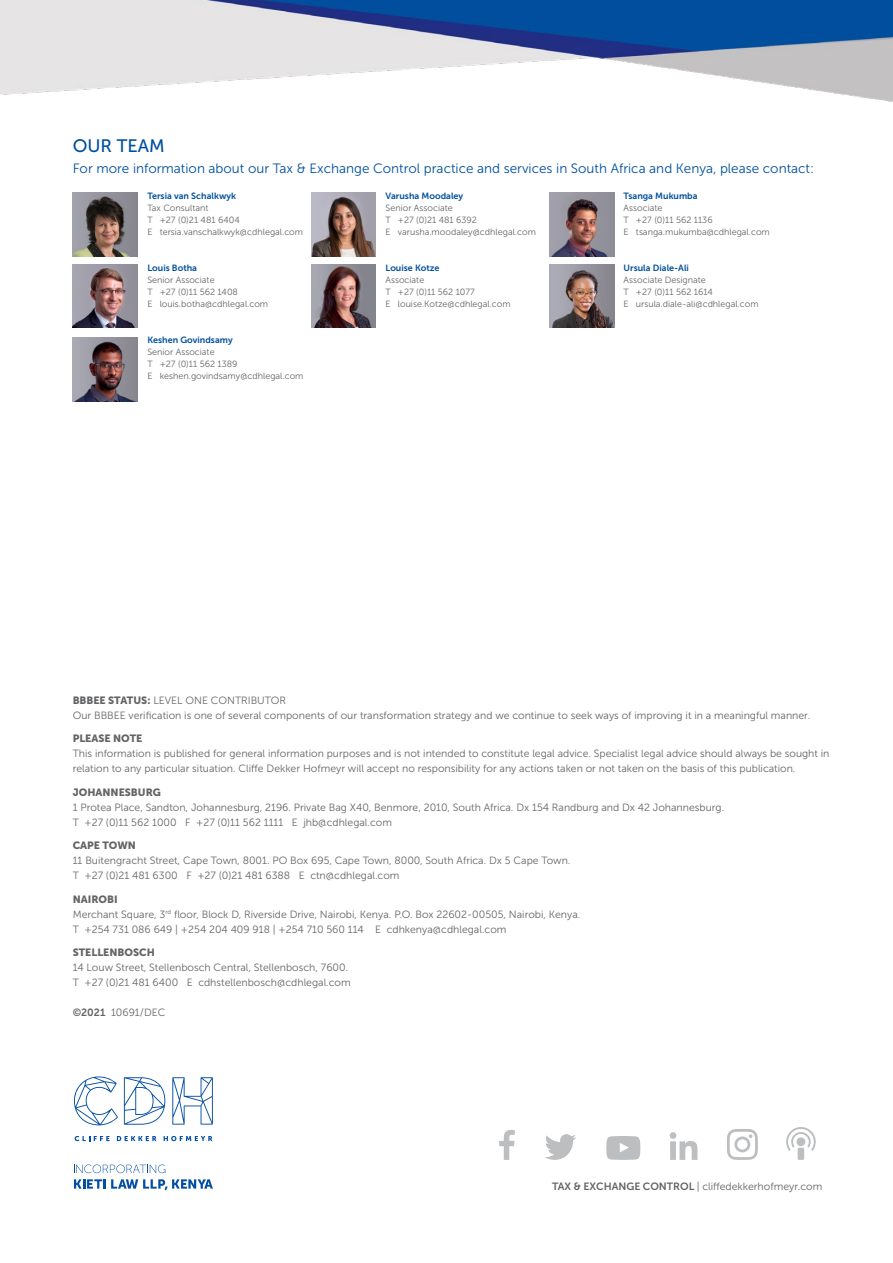
<style>
.page{position:relative;width:893px;height:1263px;background:#fff}
.page>*{position:absolute;margin:0;border:0;box-sizing:border-box;transform-origin:0 0}
.t1{font:18px "Museo Sans 500";color:#004f9d}
.t2{font:13.5px "Museo Sans 300";color:#004f9d}
.t3{font:10.5px/15px "Museo Sans 300";color:#636466}
.t4{font:10.5px "Museo Sans 900";color:#636466}
.t5{font:9px/12px "Museo Sans 300";color:#636466}
.t6{font:9px "Museo Sans 700";color:#004f9d}
.s1{font-family:"Museo Sans 900"}
.s2{font-family:"Museo Sans 700"}
</style>
<div class="page">
<svg style="left:499px;top:1130px;width:16px;height:30px"></svg>
<svg style="left:545px;top:1134px;width:31px;height:26px"></svg>
<svg style="left:670px;top:1132px;width:27px;height:28px"></svg>
<svg style="left:606px;top:1136px;width:34px;height:24px"></svg>
<svg style="left:786px;top:1127px;width:30px;height:24px"></svg>
<div style="left:798px;top:1148px;width:6px;height:12px;background:#bcbec0"></div>
<svg style="left:727px;top:1129px;width:31px;height:31px"></svg>
<svg style="left:164px;top:1136px;width:48px;height:5px"></svg>
<svg style="left:117px;top:1136px;width:39px;height:5px"></svg>
<svg style="left:75px;top:1136px;width:35px;height:5px"></svg>
<svg style="left:74px;top:1076px;width:44px;height:49px"></svg>
<svg style="left:124px;top:1077px;width:41px;height:48px"></svg>
<svg style="left:172px;top:1077px;width:41px;height:47px"></svg>
<svg style="left:74px;top:1164px;width:91px;height:9px"></svg>
<svg style="left:74px;top:1179px;width:139px;height:11px"></svg>
<img style="left:0;top:0;width:893px;height:102px">
<img style="left:550px;top:264px;width:64px;height:64px">
<img style="left:550px;top:193px;width:64px;height:63px">
<img style="left:311px;top:264px;width:65px;height:64px">
<img style="left:311px;top:193px;width:65px;height:63px">
<img style="left:73px;top:338px;width:64px;height:63px">
<img style="left:73px;top:264px;width:64px;height:64px">
<img style="left:73px;top:193px;width:64px;height:63px">
<h1 class="t1" style="left:73px;top:136px;width:93px">OUR TEAM</h1>
<p class="t2" style="left:73px;top:161px;width:743px">For more information about our Tax &amp; Exchange Control practice and services in South Africa and Kenya, please contact:</p>
<p class="t6" style="left:147px;top:191px;width:90px">Tersia van Schalkwyk</p>
<p class="t5" style="left:147px;top:202px;width:157px">Tax Consultant<br>T +27 (0)21 481 6404<br>E tersia.vanschalkwyk@cdhlegal.com</p>
<p class="t6" style="left:147px;top:263px;width:51px">Louis Botha</p>
<p class="t5" style="left:147px;top:274px;width:122px">Senior Associate<br>T +27 (0)11 562 1408<br>E louis.botha@cdhlegal.com</p>
<p class="t6" style="left:147px;top:335px;width:87px">Keshen Govindsamy</p>
<p class="t5" style="left:147px;top:346px;width:158px">Senior Associate<br>T +27 (0)11 562 1389<br>E keshen.govindsamy@cdhlegal.com</p>
<p class="t6" style="left:385px;top:191px;width:79px">Varusha Moodaley</p>
<p class="t5" style="left:385px;top:202px;width:152px">Senior Associate<br>T +27 (0)21 481 6392<br>E varusha.moodaley@cdhlegal.com</p>
<p class="t6" style="left:385px;top:263px;width:56px">Louise Kotze</p>
<p class="t5" style="left:385px;top:274px;width:127px">Associate<br>T +27 (0)11 562 1077<br>E louise.Kotze@cdhlegal.com</p>
<p class="t6" style="left:624px;top:191px;width:75px">Tsanga Mukumba</p>
<p class="t5" style="left:624px;top:202px;width:148px">Associate<br>T +27 (0)11 562 1136<br>E tsanga.mukumba@cdhlegal.com</p>
<p class="t6" style="left:624px;top:263px;width:67px">Ursula Diale-Ali</p>
<p class="t5" style="left:624px;top:274px;width:136px">Associate Designate<br>T +27 (0)11 562 1614<br>E ursula.diale-ali@cdhlegal.com</p>
<p class="t3" style="left:73px;top:693px;width:739px"><span class="s1">BBBEE STATUS:</span> LEVEL ONE CONTRIBUTOR<br>Our BBBEE verification is one of several components of our transformation strategy and we continue to seek ways of improving it in a meaningful manner.</p>
<p class="t4" style="left:73px;top:733px;width:71px">PLEASE NOTE</p>
<p class="t3" style="left:73px;top:746px;width:758px">This information is published for general information purposes and is not intended to constitute legal advice. Specialist legal advice should always be sought in relation to any particular situation. Cliffe Dekker Hofmeyr will accept no responsibility for any actions taken or not taken on the basis of this publication.</p>
<p class="t4" style="left:73px;top:786px;width:90px">JOHANNESBURG</p>
<p class="t3" style="left:73px;top:800px;width:653px">1 Protea Place, Sandton, Johannesburg, 2196. Private Bag X40, Benmore, 2010, South Africa. Dx 154 Randburg and Dx 42 Johannesburg.<br>T +27 (0)11 562 1000 F +27 (0)11 562 1111 E jhb@cdhlegal.com</p>
<p class="t4" style="left:73px;top:840px;width:65px">CAPE TOWN</p>
<p class="t3" style="left:73px;top:853px;width:499px">11 Buitengracht Street, Cape Town, 8001. PO Box 695, Cape Town, 8000, South Africa. Dx 5 Cape Town.<br>T +27 (0)21 481 6300 F +27 (0)21 481 6388 E ctn@cdhlegal.com</p>
<p class="t4" style="left:73px;top:893px;width:46px">NAIROBI</p>
<p class="t3" style="left:73px;top:907px;width:509px">Merchant Square, 3<sup>rd</sup> floor, Block D, Riverside Drive, Nairobi, Kenya. P.O. Box 22602-00505, Nairobi, Kenya.<br>T +254 731 086 649 | +254 204 409 918 | +254 710 560 114 E cdhkenya@cdhlegal.com</p>
<p class="t4" style="left:73px;top:947px;width:84px">STELLENBOSCH</p>
<p class="t3" style="left:73px;top:960px;width:280px">14 Louw Street, Stellenbosch Central, Stellenbosch, 7600.<br>T +27 (0)21 481 6400 E cdhstellenbosch@cdhlegal.com</p>
<p class="t3" style="left:73px;top:1005px;width:94px"><span class="s2">©2021</span> 10691/DEC</p>
<p class="t3" style="left:552px;top:1179px;width:272px"><span class="s2">TAX &amp; EXCHANGE CONTROL</span> | cliffedekkerhofmeyr.com</p>
</div>
